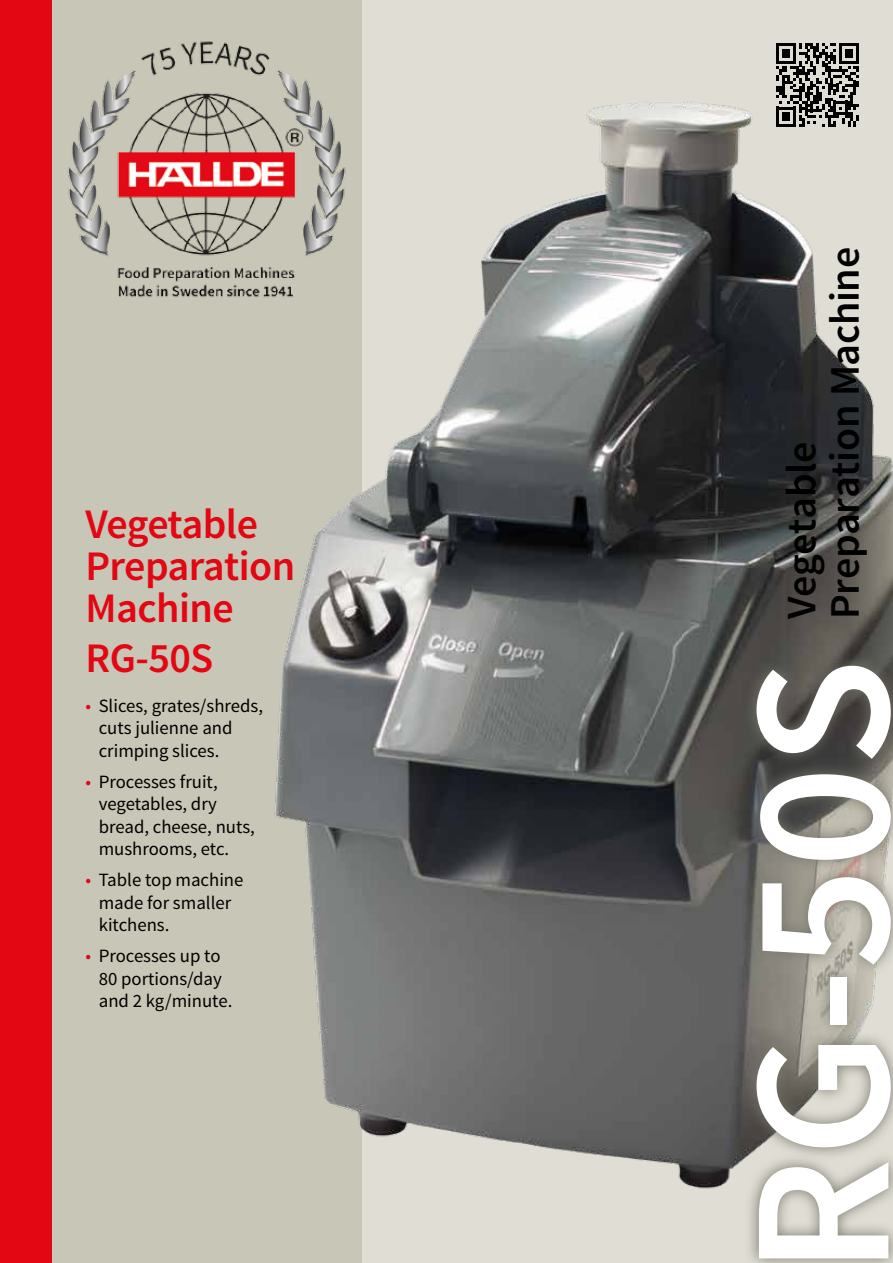
<style>
.page{position:relative;width:893px;height:1263px;background:#e0ded4}
.page>*{position:absolute;margin:0;border:0;box-sizing:border-box;transform-origin:0 0}
.t1{font:600 198px "Source Sans Pro";color:#fff}
.t2{font:600 42px/42px "Source Sans Pro";letter-spacing:-.015em;color:#e30613}
.t3{font:600 42px/43.5px "Source Sans Pro";letter-spacing:-.01em;color:#000}
.t4{font:18.75px/22.5px "Source Sans Pro";color:#000}
.s1{color:#e30613}
</style>
<div class="page">
<div style="left:0;top:0;width:361px;height:1263px;background:#c8c6b6"></div>
<div style="left:0;top:0;width:51px;height:1263px;background:#e30613"></div>
<img style="left:274px;top:50px;width:619px;height:1160px">
<svg style="left:742px;top:651px;width:151px;height:612px"></svg>
<img style="left:68px;top:41px;width:287px;height:263px">
<svg style="left:776px;top:43px;width:83px;height:84px"></svg>
<h2 class="t2" style="left:86px;top:504px;width:211px">Vegetable<br>Preparation<br>Machine</h2>
<h2 class="t2" style="left:86px;top:638px;width:129px">RG-50S</h2>
<p class="t4" style="left:99px;top:694px;width:166px;text-indent:-13px"><span class="s1">•</span> Slices, grates/shreds, cuts julienne and crimping slices.</p>
<p class="t4" style="left:99px;top:770px;width:158px;text-indent:-13px"><span class="s1">•</span> Processes fruit, vegetables, dry bread, cheese, nuts, mushrooms, etc.</p>
<p class="t4" style="left:99px;top:869px;width:146px;text-indent:-13px"><span class="s1">•</span> Table top machine made for smaller kitchens.</p>
<p class="t4" style="left:99px;top:945px;width:135px;text-indent:-13px"><span class="s1">•</span> Processes up to<br>80 portions/day and 2 kg/minute.</p>
<h2 class="t3" style="left:781px;top:618px;width:373px;rotate:-90deg">Vegetable<br>Preparation Machine</h2>
<h1 class="t1" style="left:698px;top:1275px;width:617px;rotate:-90deg">RG-50S</h1>
</div>
